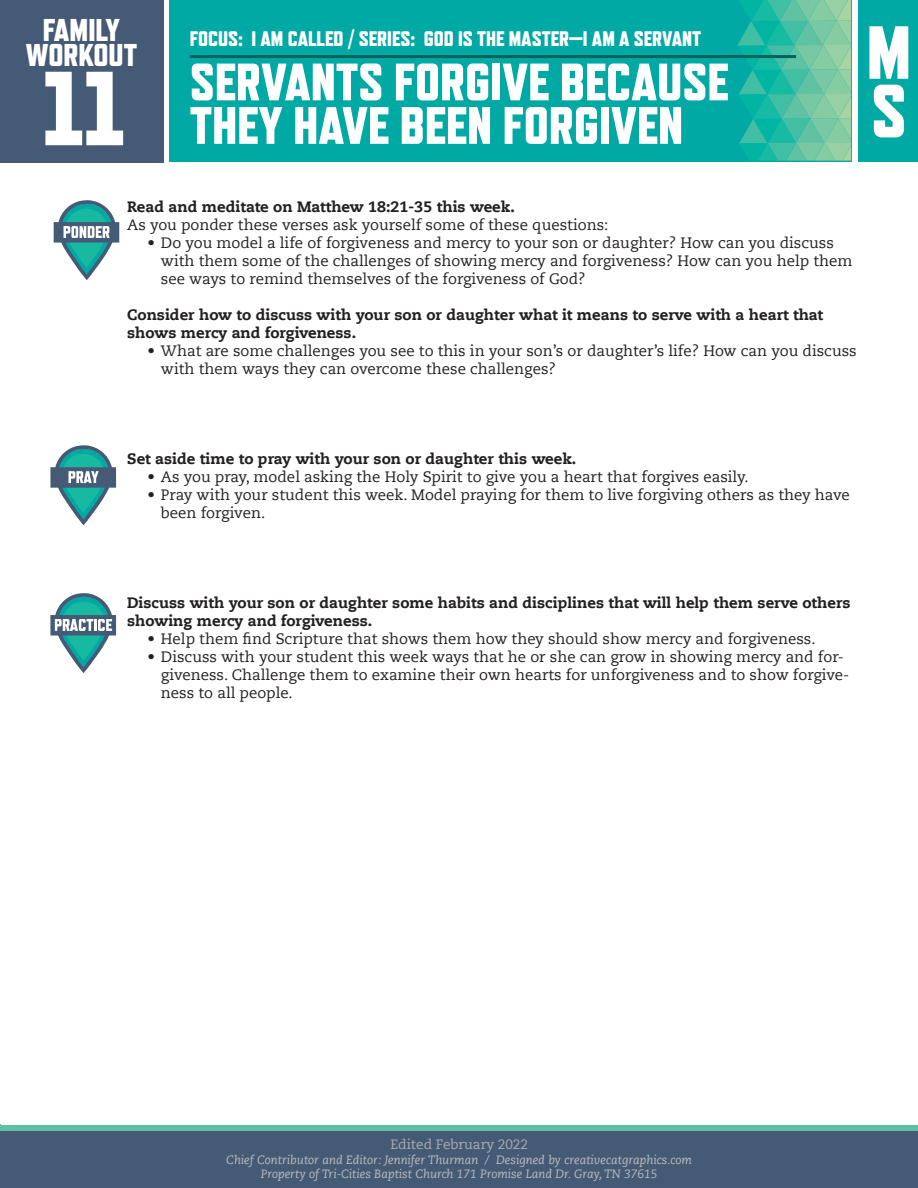
<style>
.page{position:relative;width:918px;height:1188px;background:#fff}
.page>*{position:absolute;margin:0;border:0;box-sizing:border-box;transform-origin:0 0}
.t1{font:800 105px "Refrigerator Deluxe";color:#fff}
.t2{font:800 75px/58.5px "Refrigerator Deluxe";color:#fff}
.t3{font:800 52.5px/43.5px "Refrigerator Deluxe";color:#fff}
.t4{font:800 31.5px/25.5px "Refrigerator Deluxe";color:#fff;text-align:center}
.t5{font:800 21px "Refrigerator Deluxe";color:#fff}
.t6{font:15px/18px "Caecilia LT Std";color:#231f20}
.t7{font:800 15px/18px "Caecilia LT Std";color:#231f20}
.t8{font:13.5px "Caecilia LT Std";color:#acadb1}
.t9{font:italic 12px "Caecilia LT Std";color:#bcbdc0}
</style>
<div class="page">
<div style="left:169px;top:0;width:682px;height:162px;background:#00a9a3"></div>
<svg style="left:737px;top:0;width:115px;height:161px"></svg>
<hr style="left:190px;top:55px;width:606px;height:3px;background:#00635f">
<div style="left:858px;top:0;width:60px;height:162px;background:#00a9a3"></div>
<div style="left:0;top:0;width:163px;height:162px;background:#455a75"></div>
<svg style="left:50px;top:593px;width:66px;height:80px"></svg>
<svg style="left:54px;top:200px;width:65px;height:80px"></svg>
<svg style="left:50px;top:445px;width:66px;height:80px"></svg>
<div style="left:0;top:1131px;width:918px;height:57px;background:#455a75"></div>
<div style="left:0;top:1126px;width:917px;height:5px;background:#5cc2a3"></div>
<h3 class="t4" style="left:26px;top:17px;width:113px">FAMILY<br>WORKOUT</h3>
<h3 class="t4" style="left:49px;top:25px;width:67px">GUIDE</h3>
<h2 class="t2" style="left:867px;top:22px;width:46px">M<br>S</h2>
<h3 class="t5" style="left:190px;top:27px;width:513px">FOCUS: I AM CALLED / SERIES: GOD IS THE MASTER—I AM A SERVANT</h3>
<h3 class="t3" style="left:190px;top:60px;width:540px">SERVANTS FORGIVE BECAUSE<br>THEY HAVE BEEN FORGIVEN</h3>
<p class="t1" style="left:42px;top:46px;width:83px">11</p>
<p class="t7" style="left:127px;top:198px;width:389px">Read and meditate on Matthew 18:21-35 this week.</p>
<p class="t6" style="left:127px;top:216px;width:483px">As you ponder these verses ask yourself some of these questions:</p>
<p class="t6" style="left:161px;top:234px;width:693px;text-indent:-14px">• Do you model a life of forgiveness and mercy to your son or daughter? How can you discuss with them some of the challenges of showing mercy and forgiveness? How can you help them see ways to remind themselves of the forgiveness of God?</p>
<p class="t7" style="left:127px;top:306px;width:697px">Consider how to discuss with your son or daughter what it means to serve with a heart that shows mercy and forgiveness.</p>
<p class="t6" style="left:161px;top:342px;width:697px;text-indent:-14px">• What are some challenges you see to this in your son’s or daughter’s life? How can you discuss with them ways they can overcome these challenges?</p>
<p class="t7" style="left:127px;top:450px;width:451px">Set aside time to pray with your son or daughter this week.</p>
<p class="t6" style="left:147px;top:468px;width:603px">• As you pray, model asking the Holy Spirit to give you a heart that forgives easily.</p>
<p class="t6" style="left:161px;top:486px;width:690px;text-indent:-14px">• Pray with your student this week. Model praying for them to live forgiving others as they have been forgiven.</p>
<p class="t7" style="left:127px;top:594px;width:725px">Discuss with your son or daughter some habits and disciplines that will help them serve others showing mercy and forgiveness.</p>
<p class="t6" style="left:147px;top:630px;width:670px">• Help them find Scripture that shows them how they should show mercy and forgiveness.</p>
<p class="t6" style="left:161px;top:648px;width:690px;text-indent:-14px">• Discuss with your student this week ways that he or she can grow in showing mercy and for&shy;giveness. Challenge them to examine their own hearts for unforgiveness and to show forgive&shy;ness to all people.</p>
<p class="t8" style="left:390px;top:1137px;width:139px">Edited February 2022</p>
<p class="t9" style="left:226px;top:1153px;width:467px">Chief Contributor and Editor: Jennifer Thurman / Designed by creativecatgraphics.com</p>
<p class="t9" style="left:261px;top:1167px;width:398px">Property of Tri-Cities Baptist Church 171 Promise Land Dr. Gray, TN 37615</p>
</div>
